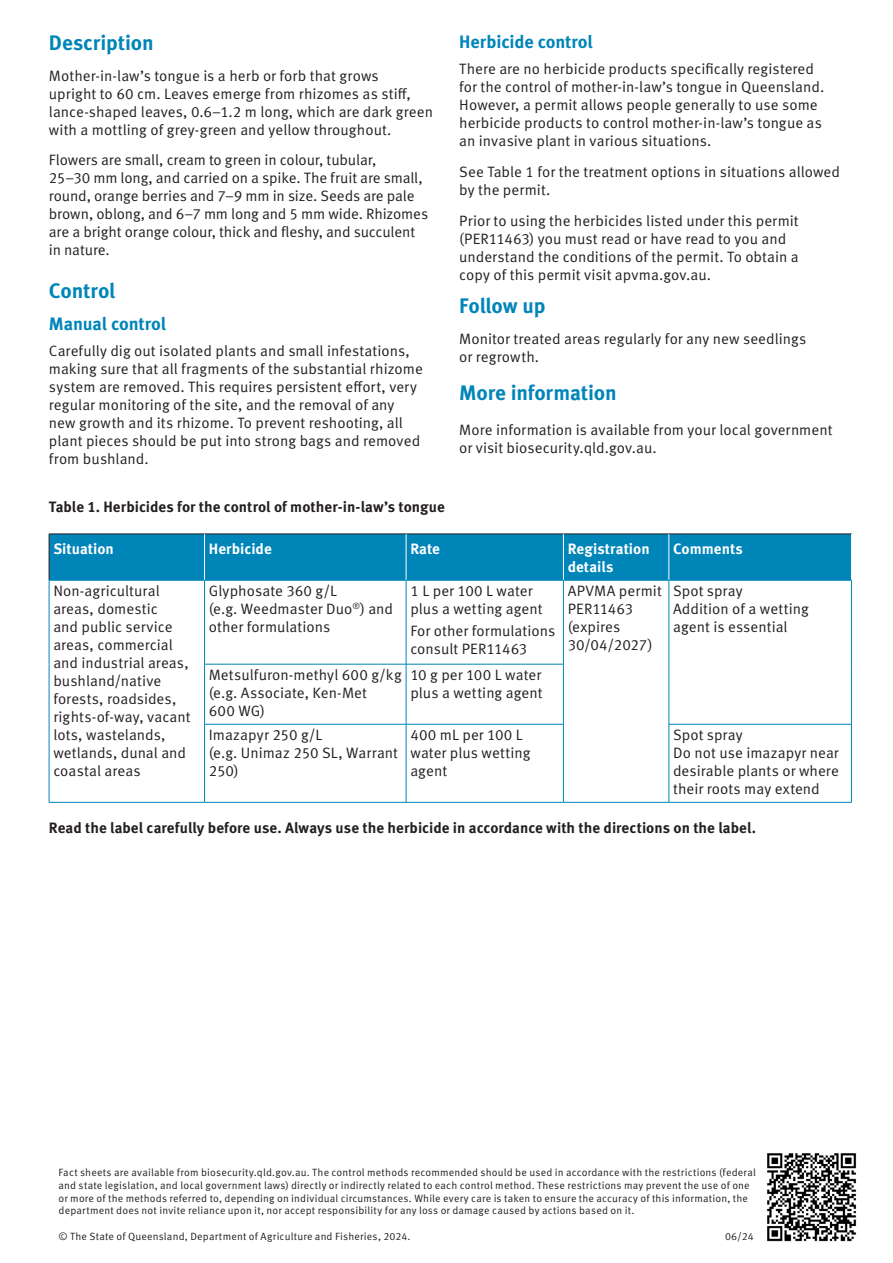
<style>
.page{position:relative;width:893px;height:1263px;background:#fff}
.page>*{position:absolute;margin:0;border:0;box-sizing:border-box;transform-origin:0 0}
.bodycopy{font:700 21px "Meta OT";letter-spacing:-.01em;color:#0085b9}
.header01{font:700 21px "Meta OT";letter-spacing:-.01em;color:#0085b9}
.header02{font:700 18px "Meta OT";letter-spacing:-.005em;color:#0085b9}
.bodycopy-2{font:15px/18px "Meta OT";color:#231f20}
.tablecopy{font:15px/18px "Meta OT";letter-spacing:.005em;color:#231f20}
.header02-2{font:15px/18px "Meta OT";color:#231f20}
.bodycopy-3{font:700 15px "Meta OT";color:#231f20}
.header01-2{font:15px/18px "Meta OT";color:#231f20}
.tableheader{font:700 15px/18px "Meta OT";color:#fff}
.Disclaimer{font:10.5px/12.6px "Meta OT";letter-spacing:.015em;color:#231f20}
</style>
<div class="page">
<div style="left:50px;top:535px;width:801px;height:45px;background:#0085b9"></div>
<hr style="left:49px;top:534px;width:156px;height:1px;background:#231f20">
<hr style="left:49px;top:534px;width:1px;height:46px;background:#231f20">
<hr style="left:205px;top:534px;width:201px;height:1px;background:#231f20">
<hr style="left:406px;top:534px;width:157px;height:1px;background:#231f20">
<hr style="left:563px;top:534px;width:106px;height:1px;background:#231f20">
<hr style="left:669px;top:534px;width:183px;height:1px;background:#231f20">
<hr style="left:204px;top:534px;width:1px;height:46px;background:#fff">
<hr style="left:406px;top:534px;width:1px;height:46px;background:#fff">
<hr style="left:563px;top:534px;width:1px;height:46px;background:#fff">
<hr style="left:669px;top:534px;width:1px;height:46px;background:#fff">
<hr style="left:851px;top:534px;width:1px;height:46px;background:#fff">
<hr style="left:49px;top:580px;width:1px;height:84px;background:#0085b9">
<hr style="left:49px;top:664px;width:1px;height:60px;background:#0085b9">
<hr style="left:49px;top:724px;width:1px;height:78px;background:#0085b9">
<hr style="left:49px;top:580px;width:156px;height:1px;background:#0085b9">
<hr style="left:49px;top:802px;width:156px;height:1px;background:#0085b9">
<hr style="left:204px;top:580px;width:1px;height:84px;background:#0085b9">
<hr style="left:204px;top:664px;width:1px;height:60px;background:#0085b9">
<hr style="left:204px;top:724px;width:1px;height:78px;background:#0085b9">
<hr style="left:205px;top:580px;width:201px;height:1px;background:#0085b9">
<hr style="left:204px;top:664px;width:202px;height:1px;background:#0085b9">
<hr style="left:204px;top:724px;width:202px;height:1px;background:#0085b9">
<hr style="left:205px;top:802px;width:201px;height:1px;background:#0085b9">
<hr style="left:406px;top:580px;width:1px;height:84px;background:#0085b9">
<hr style="left:406px;top:664px;width:1px;height:60px;background:#0085b9">
<hr style="left:406px;top:724px;width:1px;height:78px;background:#0085b9">
<hr style="left:406px;top:580px;width:157px;height:1px;background:#0085b9">
<hr style="left:406px;top:664px;width:158px;height:1px;background:#0085b9">
<hr style="left:406px;top:724px;width:158px;height:1px;background:#0085b9">
<hr style="left:406px;top:802px;width:157px;height:1px;background:#0085b9">
<hr style="left:563px;top:580px;width:1px;height:84px;background:#0085b9">
<hr style="left:563px;top:664px;width:1px;height:60px;background:#0085b9">
<hr style="left:563px;top:724px;width:1px;height:78px;background:#0085b9">
<hr style="left:563px;top:580px;width:106px;height:1px;background:#0085b9">
<hr style="left:563px;top:802px;width:106px;height:1px;background:#0085b9">
<hr style="left:669px;top:580px;width:1px;height:84px;background:#0085b9">
<hr style="left:669px;top:664px;width:1px;height:60px;background:#0085b9">
<hr style="left:669px;top:724px;width:1px;height:78px;background:#0085b9">
<hr style="left:669px;top:580px;width:183px;height:1px;background:#0085b9">
<hr style="left:851px;top:580px;width:1px;height:84px;background:#0085b9">
<hr style="left:851px;top:664px;width:1px;height:60px;background:#0085b9">
<hr style="left:851px;top:724px;width:1px;height:78px;background:#0085b9">
<hr style="left:669px;top:724px;width:183px;height:1px;background:#0085b9">
<hr style="left:669px;top:802px;width:183px;height:1px;background:#0085b9">
<img style="left:767px;top:1153px;width:90px;height:89px">
<p class="bodycopy" style="left:49px;top:29px;width:106px">Description</p>
<p class="bodycopy-2" style="left:49px;top:67px;width:386px">Mother-in-law’s tongue is a herb or forb that grows<br>upright to 60 cm. Leaves emerge from rhizomes as stiff, lance-shaped leaves, 0.6–1.2 m long, which are dark green with a mottling of grey-green and yellow throughout.</p>
<p class="bodycopy-2" style="left:49px;top:151px;width:381px">Flowers are small, cream to green in colour, tubular,<br>25–30 mm long, and carried on a spike. The fruit are small, round, orange berries and 7–9 mm in size. Seeds are pale brown, oblong, and 6–7 mm long and 5 mm wide. Rhizomes are a bright orange colour, thick and fleshy, and succulent in nature.</p>
<p class="header01" style="left:49px;top:277px;width:68px">Control</p>
<p class="header02" style="left:49px;top:312px;width:119px">Manual control</p>
<p class="bodycopy-2" style="left:49px;top:342px;width:375px">Carefully dig out isolated plants and small infestations, making sure that all fragments of the substantial rhizome system are removed. This requires persistent effort, very regular monitoring of the site, and the removal of any new growth and its rhizome. To prevent reshooting, all plant pieces should be put into strong bags and removed from bushland.</p>
<p class="header02" style="left:459px;top:30px;width:135px">Herbicide control</p>
<p class="bodycopy-2" style="left:459px;top:60px;width:366px">There are no herbicide products specifically registered for the control of mother-in-law’s tongue in Queensland.<br>However, a permit allows people generally to use some herbicide products to control mother-in-law’s tongue as an invasive plant in various situations.</p>
<p class="bodycopy-2" style="left:459px;top:163px;width:382px">See Table 1 for the treatment options in situations allowed by the permit.</p>
<p class="header02-2" style="left:459px;top:212px;width:341px">Prior to using the herbicides listed under this permit (PER11463) you must read or have read to you and understand the conditions of the permit. To obtain a copy of this permit visit apvma.gov.au.</p>
<p class="bodycopy" style="left:459px;top:293px;width:88px">Follow up</p>
<p class="bodycopy-2" style="left:459px;top:330px;width:349px">Monitor treated areas regularly for any new seedlings or regrowth.</p>
<p class="bodycopy" style="left:459px;top:379px;width:159px">More information</p>
<p class="header01-2" style="left:459px;top:421px;width:375px">More information is available from your local government or visit biosecurity.qld.gov.au.</p>
<p class="bodycopy-3" style="left:49px;top:498px;width:397px">Table 1. Herbicides for the control of mother-in-law’s tongue</p>
<p class="tableheader" style="left:53px;top:540px;width:62px">Situation</p>
<p class="tableheader" style="left:209px;top:540px;width:64px">Herbicide</p>
<p class="tableheader" style="left:410px;top:540px;width:31px">Rate</p>
<p class="tableheader" style="left:568px;top:540px;width:84px">Registration details</p>
<p class="tableheader" style="left:673px;top:540px;width:71px">Comments</p>
<p class="tablecopy" style="left:53px;top:582px;width:139px">Non-agricultural areas, domestic<br>and public service areas, commercial and industrial areas, bushland/native forests, roadsides, rights-of-way, vacant lots, wastelands, wetlands, dunal and coastal areas</p>
<p class="tablecopy" style="left:209px;top:582px;width:186px">Glyphosate 360 g/L<br>(e.g. Weedmaster Duo<sup>®</sup>) and other formulations</p>
<p class="tablecopy" style="left:410px;top:582px;width:134px">1 L per 100 L water plus a wetting agent</p>
<p class="tablecopy" style="left:568px;top:582px;width:96px">APVMA permit<br>PER11463 (expires<br>30/04/2027)</p>
<p class="tablecopy" style="left:673px;top:582px;width:137px">Spot spray<br>Addition of a wetting agent is essential</p>
<p class="tablecopy" style="left:410px;top:622px;width:147px">For other formulations consult PER11463</p>
<p class="tablecopy" style="left:209px;top:666px;width:195px">Metsulfuron-methyl 600 g/kg (e.g. Associate, Ken-Met<br>600 WG)</p>
<p class="tablecopy" style="left:410px;top:666px;width:134px">10 g per 100 L water plus a wetting agent</p>
<p class="tablecopy" style="left:209px;top:726px;width:191px">Imazapyr 250 g/L<br>(e.g. Unimaz 250 SL, Warrant<br>250)</p>
<p class="tablecopy" style="left:410px;top:726px;width:122px">400 mL per 100 L water plus wetting agent</p>
<p class="tablecopy" style="left:673px;top:726px;width:167px">Spot spray<br>Do not use imazapyr near desirable plants or where their roots may extend</p>
<p class="bodycopy-3" style="left:49px;top:818px;width:709px">Read the label carefully before use. Always use the herbicide in accordance with the directions on the label.</p>
<p class="Disclaimer" style="left:59px;top:1166px;width:699px">Fact sheets are available from biosecurity.qld.gov.au. The control methods recommended should be used in accordance with the restrictions (federal and state legislation, and local government laws) directly or indirectly related to each control method. These restrictions may prevent the use of one or more of the methods referred to, depending on individual circumstances. While every care is taken to ensure the accuracy of this information, the department does not invite reliance upon it, nor accept responsibility for any loss or damage caused by actions based on it.</p>
<p class="Disclaimer" style="left:59px;top:1230px;width:354px">© The State of Queensland, Department of Agriculture and Fisheries, 2024.</p>
<p class="Disclaimer" style="left:725px;top:1230px;width:30px">06/24</p>
</div>
